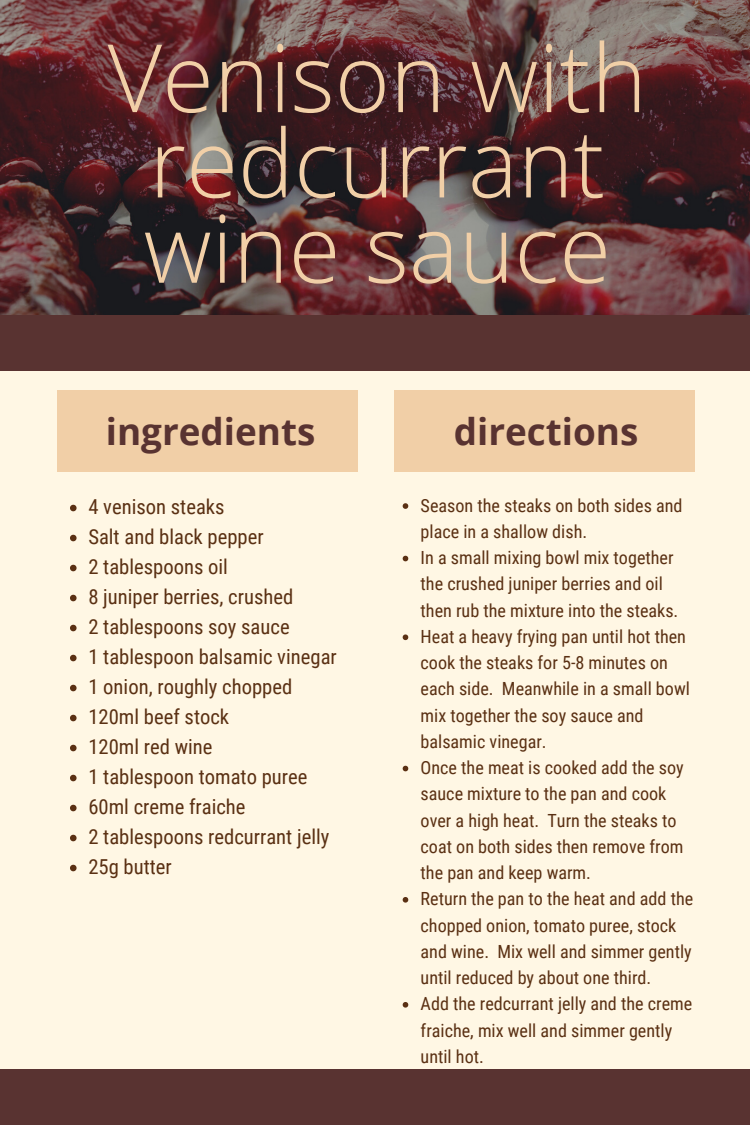
<style>
.page{position:relative;width:750px;height:1125px;background:#fff7e4}
.page>*{position:absolute;margin:0;border:0;box-sizing:border-box;transform-origin:0 0}
.t1{font:300 94.38px/85.2px "Open Sans";color:#f1cfa7;text-align:center}
.t2{font:700 36.88px "Open Sans";color:#593331}
.t3{font:20.62px "Roboto Condensed";color:#5a3013}
.t4{font:18.12px/26.2px "Roboto Condensed";color:#5a3013}
</style>
<div class="page">
<img style="left:0;top:0;width:750px;height:316px">
<div style="left:57px;top:390px;width:301px;height:82px;background:#f1cfa7"></div>
<div style="left:0;top:1069px;width:750px;height:56px;background:#593331"></div>
<div style="left:394px;top:390px;width:301px;height:82px;background:#f1cfa7"></div>
<div style="left:0;top:316px;width:750px;height:55px;background:#593331"></div>
<svg style="left:70px;top:505px;width:7px;height:6px"></svg>
<svg style="left:70px;top:535px;width:7px;height:6px"></svg>
<svg style="left:70px;top:565px;width:7px;height:6px"></svg>
<svg style="left:70px;top:595px;width:7px;height:6px"></svg>
<svg style="left:70px;top:625px;width:7px;height:6px"></svg>
<svg style="left:70px;top:655px;width:7px;height:6px"></svg>
<svg style="left:70px;top:685px;width:7px;height:6px"></svg>
<svg style="left:70px;top:715px;width:7px;height:6px"></svg>
<svg style="left:70px;top:745px;width:7px;height:6px"></svg>
<svg style="left:70px;top:775px;width:7px;height:6px"></svg>
<svg style="left:70px;top:805px;width:7px;height:6px"></svg>
<svg style="left:70px;top:835px;width:7px;height:6px"></svg>
<svg style="left:70px;top:865px;width:7px;height:6px"></svg>
<svg style="left:403px;top:503px;width:5px;height:6px"></svg>
<svg style="left:403px;top:556px;width:5px;height:5px"></svg>
<svg style="left:403px;top:634px;width:5px;height:6px"></svg>
<svg style="left:403px;top:766px;width:5px;height:5px"></svg>
<svg style="left:403px;top:897px;width:5px;height:6px"></svg>
<svg style="left:403px;top:1002px;width:5px;height:6px"></svg>
<p class="t1" style="left:108px;top:33px;width:541px">Venison with redcurrant wine sauce</p>
<p class="t2" style="left:106px;top:405px;width:211px">ingredients</p>
<p class="t2" style="left:454px;top:405px;width:186px">directions</p>
<p class="t3" style="left:88px;top:495px;width:138px">4 venison steaks</p>
<p class="t3" style="left:88px;top:525px;width:177px">Salt and black pepper</p>
<p class="t3" style="left:88px;top:555px;width:141px">2 tablespoons oil</p>
<p class="t3" style="left:88px;top:585px;width:206px">8 juniper berries, crushed</p>
<p class="t3" style="left:88px;top:615px;width:203px">2 tablespoons soy sauce</p>
<p class="t3" style="left:88px;top:645px;width:250px">1 tablespoon balsamic vinegar</p>
<p class="t3" style="left:88px;top:675px;width:205px">1 onion, roughly chopped</p>
<p class="t3" style="left:88px;top:705px;width:142px">120ml beef stock</p>
<p class="t3" style="left:88px;top:735px;width:126px">120ml red wine</p>
<p class="t3" style="left:88px;top:765px;width:221px">1 tablespoon tomato puree</p>
<p class="t3" style="left:88px;top:795px;width:159px">60ml creme fraiche</p>
<p class="t3" style="left:88px;top:825px;width:242px">2 tablespoons redcurrant jelly</p>
<p class="t3" style="left:88px;top:855px;width:85px">25g butter</p>
<p class="t4" style="left:421px;top:492px;width:263px">Season the steaks on both sides and place in a shallow dish.</p>
<p class="t4" style="left:421px;top:545px;width:259px">In a small mixing bowl mix together the crushed juniper berries and oil then rub the mixture into the steaks.</p>
<p class="t4" style="left:421px;top:624px;width:271px">Heat a heavy frying pan until hot then cook the steaks for 5-8 minutes on each side. Meanwhile in a small bowl mix together the soy sauce and balsamic vinegar.</p>
<p class="t4" style="left:421px;top:755px;width:265px">Once the meat is cooked add the soy sauce mixture to the pan and cook over a high heat. Turn the steaks to coat on both sides then remove from the pan and keep warm.</p>
<p class="t4" style="left:421px;top:886px;width:274px">Return the pan to the heat and add the chopped onion, tomato puree, stock and wine. Mix well and simmer gently until reduced by about one third.</p>
<p class="t4" style="left:421px;top:991px;width:273px">Add the redcurrant jelly and the creme fraiche, mix well and simmer gently until hot.</p>
</div>
